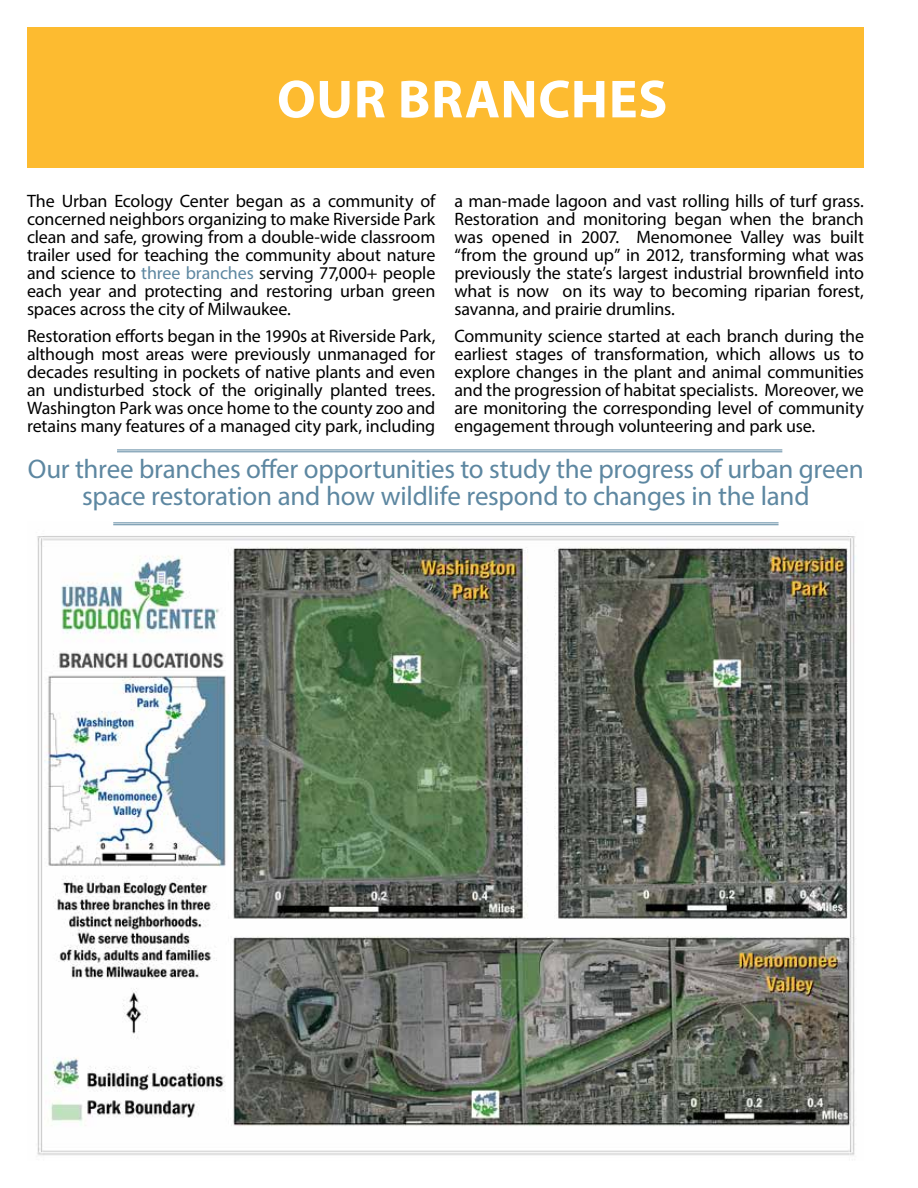
<style>
.page{position:relative;width:918px;height:1188px;background:#fff}
.page>*{position:absolute;margin:0;border:0;box-sizing:border-box;transform-origin:0 0}
.t1{font:700 54px "Myriad Pro";letter-spacing:.015em;color:#fff}
.t2{font:27px/27px "Myriad Pro";letter-spacing:-.01em;color:#5d87a1;text-align:center}
.t3{font:18px/18px "Myriad Pro";letter-spacing:-.01em;color:#000;text-align:justify}
.s1{color:#5d87a1}
</style>
<div class="page">
<img style="left:37px;top:522px;width:819px;height:634px">
<div style="left:27px;top:27px;width:837px;height:140px;background:#fdbb30"></div>
<hr style="left:113px;top:523px;width:666px;height:1px;background:#5d87a1">
<hr style="left:113px;top:524px;width:666px;height:1px;background:#5d87a1">
<hr style="left:117px;top:450px;width:665px;height:1px;background:#5d87a1">
<hr style="left:117px;top:452px;width:665px;height:1px;background:#5d87a1">
<h1 class="t1" style="left:277px;top:64px;width:392px">OUR BRANCHES</h1>
<p class="t3" style="left:27px;top:192px;width:410px">The Urban Ecology Center began as a community of concerned neighbors organizing to make Riverside Park clean and safe, growing from a double-wide classroom trailer used for teaching the community about nature and science to <span class="s1">three branches</span> serving 77,000+ people each year and protecting and restoring urban green spaces across the city of Milwaukee.</p>
<p class="t3" style="left:27px;top:327px;width:410px">Restoration efforts began in the 1990s at Riverside Park, although most areas were previously unmanaged for decades resulting in pockets of native plants and even an undisturbed stock of the originally planted trees.<br>Washington Park was once home to the county zoo and retains many features of a managed city park, including</p>
<h2 class="t2" style="left:28px;top:455px;width:838px">Our three branches offer opportunities to study the progress of urban green space restoration and how wildlife respond to changes in the land</h2>
<p class="t3" style="left:454px;top:192px;width:411px">a man-made lagoon and vast rolling hills of turf grass.<br>Restoration and monitoring began when the branch was opened in 2007. Menomonee Valley was built “from the ground up” in 2012, transforming what was previously the state’s largest industrial brownfield into what is now on its way to becoming riparian forest, savanna, and prairie drumlins.</p>
<p class="t3" style="left:454px;top:327px;width:411px">Community science started at each branch during the earliest stages of transformation, which allows us to explore changes in the plant and animal communities and the progression of habitat specialists. Moreover, we are monitoring the corresponding level of community engagement through volunteering and park use.</p>
</div>
